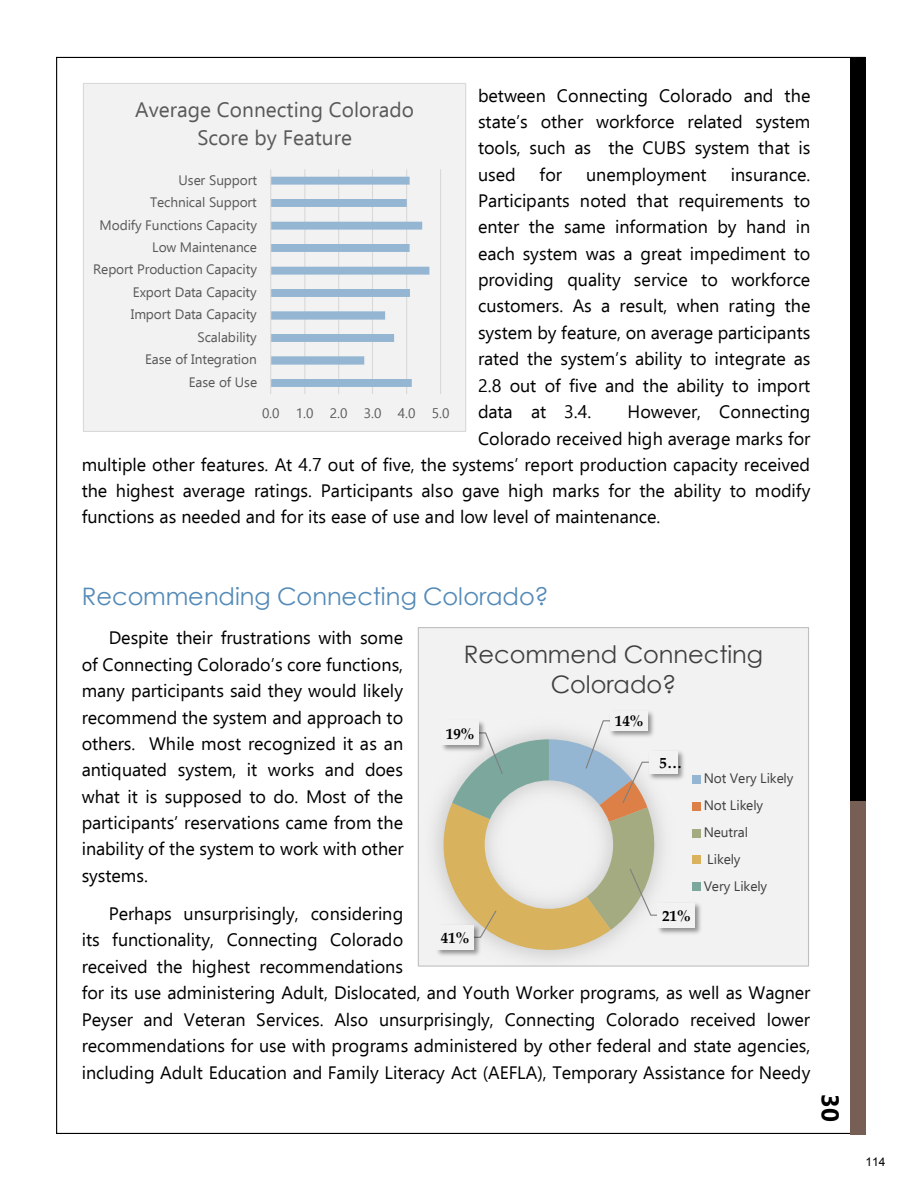
<style>
.page{position:relative;width:918px;height:1188px;background:#fff}
.page>*{position:absolute;margin:0;border:0;box-sizing:border-box;transform-origin:0 0}
.t1{font:24.15px "Century Gothic";color:#548ab7}
.t2{font:24.15px/29.5px "Century Gothic";letter-spacing:-.005em;color:#404040;text-align:center}
.t3{font:700 24.15px "Ebrima";color:#000}
.t4{font:20.85px/28px "Ebrima";letter-spacing:.005em;color:#595959;text-align:center}
.t5{font:18px/26.4px "Ebrima";letter-spacing:-.005em;color:#000;text-align:justify}
.t6{font:700 15.15px "Palatino Linotype";letter-spacing:-.005em;color:#000}
.t7{font:13.65px "Ebrima";letter-spacing:-.005em;color:#595959}
.t8{font:13.65px/26.8px "Ebrima";letter-spacing:-.005em;color:#404040}
.t9{font:12px "Arial";color:#000}
</style>
<div class="page">
<div style="left:850px;top:57px;width:16px;height:744px;background:#000"></div>
<div style="left:850px;top:801px;width:16px;height:334px;background:#775f55"></div>
<div style="left:418px;top:628px;width:391px;height:338px;background:#f2f2f2"></div>
<svg style="left:438px;top:720px;width:225px;height:240px"></svg>
<img style="left:607px;top:711px;width:51px;height:29px">
<div style="left:610px;top:711px;width:38px;height:19px;background:#f2f2f2"></div>
<img style="left:645px;top:748px;width:39px;height:35px">
<div style="left:649px;top:751px;width:29px;height:23px;background:#f2f2f2"></div>
<img style="left:654px;top:900px;width:47px;height:37px">
<div style="left:658px;top:903px;width:37px;height:25px;background:#f2f2f2"></div>
<img style="left:437px;top:922px;width:46px;height:37px">
<div style="left:436px;top:925px;width:38px;height:25px;background:#f2f2f2"></div>
<img style="left:438px;top:720px;width:51px;height:35px">
<div style="left:441px;top:721px;width:38px;height:24px;background:#f2f2f2"></div>
<div style="left:692px;top:776px;width:8px;height:8px;background:#94b6d2"></div>
<div style="left:692px;top:802px;width:8px;height:8px;background:#dd8047"></div>
<div style="left:692px;top:829px;width:8px;height:8px;background:#a5ab81"></div>
<div style="left:692px;top:856px;width:8px;height:8px;background:#d8b25c"></div>
<div style="left:692px;top:883px;width:8px;height:8px;background:#7ba79d"></div>
<div style="left:418px;top:627px;width:391px;height:340px;border:1px solid #bfbfbf"></div>
<div style="left:83px;top:83px;width:383px;height:349px;background:#f2f2f2"></div>
<hr style="left:304px;top:169px;width:1px;height:225px;background:#d9d9d9">
<hr style="left:338px;top:169px;width:1px;height:225px;background:#d9d9d9">
<hr style="left:372px;top:169px;width:1px;height:225px;background:#d9d9d9">
<hr style="left:406px;top:169px;width:1px;height:225px;background:#d9d9d9">
<hr style="left:440px;top:169px;width:1px;height:225px;background:#d9d9d9">
<svg style="left:271px;top:177px;width:158px;height:210px"></svg>
<hr style="left:270px;top:169px;width:1px;height:225px;background:#d9d9d9">
<div style="left:83px;top:83px;width:383px;height:349px;border:1px solid #d9d9d9"></div>
<p class="t5" style="left:478px;top:81px;width:334px">between Connecting Colorado and the state’s other workforce related system tools, such as the CUBS system that is used</p>
<p class="t4" style="left:135px;top:95px;width:281px">Average Connecting Colorado<br>Score by Feature</p>
<p class="t5" style="left:540px;top:160px;width:24px">for</p>
<p class="t5" style="left:586px;top:160px;width:122px">unemployment</p>
<p class="t5" style="left:478px;top:160px;width:334px;text-indent:253px">insurance.<br>Participants noted that requirements to enter the same information by hand in each system was a great impediment to providing quality service to workforce customers. As a result, when rating the system by feature, on average participants rated the system’s ability to integrate as 2.8 out of five and the ability to import data at 3.4.</p>
<p class="t7" style="left:179px;top:170px;width:80px">User Support</p>
<p class="t7" style="left:150px;top:192px;width:108px">Technical Support</p>
<p class="t7" style="left:100px;top:215px;width:159px">Modify Functions Capacity</p>
<p class="t7" style="left:152px;top:237px;width:106px">Low Maintenance</p>
<p class="t7" style="left:93px;top:260px;width:165px">Report Production Capacity</p>
<p class="t7" style="left:133px;top:282px;width:125px">Export Data Capacity</p>
<p class="t7" style="left:131px;top:305px;width:128px">Import Data Capacity</p>
<p class="t7" style="left:198px;top:327px;width:61px">Scalability</p>
<p class="t7" style="left:145px;top:350px;width:113px">Ease of Integration</p>
<p class="t7" style="left:189px;top:372px;width:70px">Ease of Use</p>
<p class="t5" style="left:627px;top:397px;width:185px">However, Connecting</p>
<p class="t5" style="left:478px;top:424px;width:334px">Colorado received high average marks for</p>
<p class="t5" style="left:82px;top:450px;width:730px">multiple other features. At 4.7 out of five, the systems’ report production capacity received</p>
<p class="t5" style="left:82px;top:477px;width:730px">the highest average ratings. Participants also gave high marks for the ability to modify</p>
<p class="t5" style="left:82px;top:503px;width:580px">functions as needed and for its ease of use and low level of maintenance.</p>
<p class="t7" style="left:262px;top:404px;width:189px">0.0 1.0 2.0 3.0 4.0 5.0</p>
<h1 class="t1" style="left:82px;top:581px;width:469px">Recommending Connecting Colorado?</h1>
<p class="t5" style="left:82px;top:624px;width:323px;text-indent:27px">Despite their frustrations with some of Connecting Colorado’s core functions, many participants said they would likely recommend the system and approach to others. While most recognized it as an antiquated system, it works and does what it is supposed to do. Most of the participants’ reservations came from the inability of the system to work with other systems.</p>
<p class="t5" style="left:82px;top:900px;width:730px;text-align:left;text-indent:27px">Perhaps unsurprisingly, considering<br>its functionality, Connecting Colorado<br>received the highest recommendations<br>for its use administering Adult, Dislocated, and Youth Worker programs, as well as Wagner Peyser and Veteran Services. Also unsurprisingly, Connecting Colorado received lower recommendations for use with programs administered by other federal and state agencies, including Adult Education and Family Literacy Act (AEFLA), Temporary Assistance for Needy</p>
<h1 class="t2" style="left:464px;top:639px;width:301px">Recommend Connecting<br>Colorado?</h1>
<p class="t6" style="left:615px;top:711px;width:30px">14%</p>
<p class="t6" style="left:446px;top:723px;width:30px">19%</p>
<p class="t6" style="left:660px;top:752px;width:24px">5…</p>
<p class="t8" style="left:704px;top:764px;width:91px">Not Very Likely<br>Not Likely<br>Neutral<br>Likely<br>Very Likely</p>
<p class="t6" style="left:662px;top:905px;width:30px">21%</p>
<p class="t6" style="left:441px;top:927px;width:30px">41%</p>
<h1 class="t3" style="left:846px;top:1094px;width:29px;rotate:90deg">30</h1>
<p class="t9" style="left:866px;top:1154px;width:22px">114</p>
</div>
